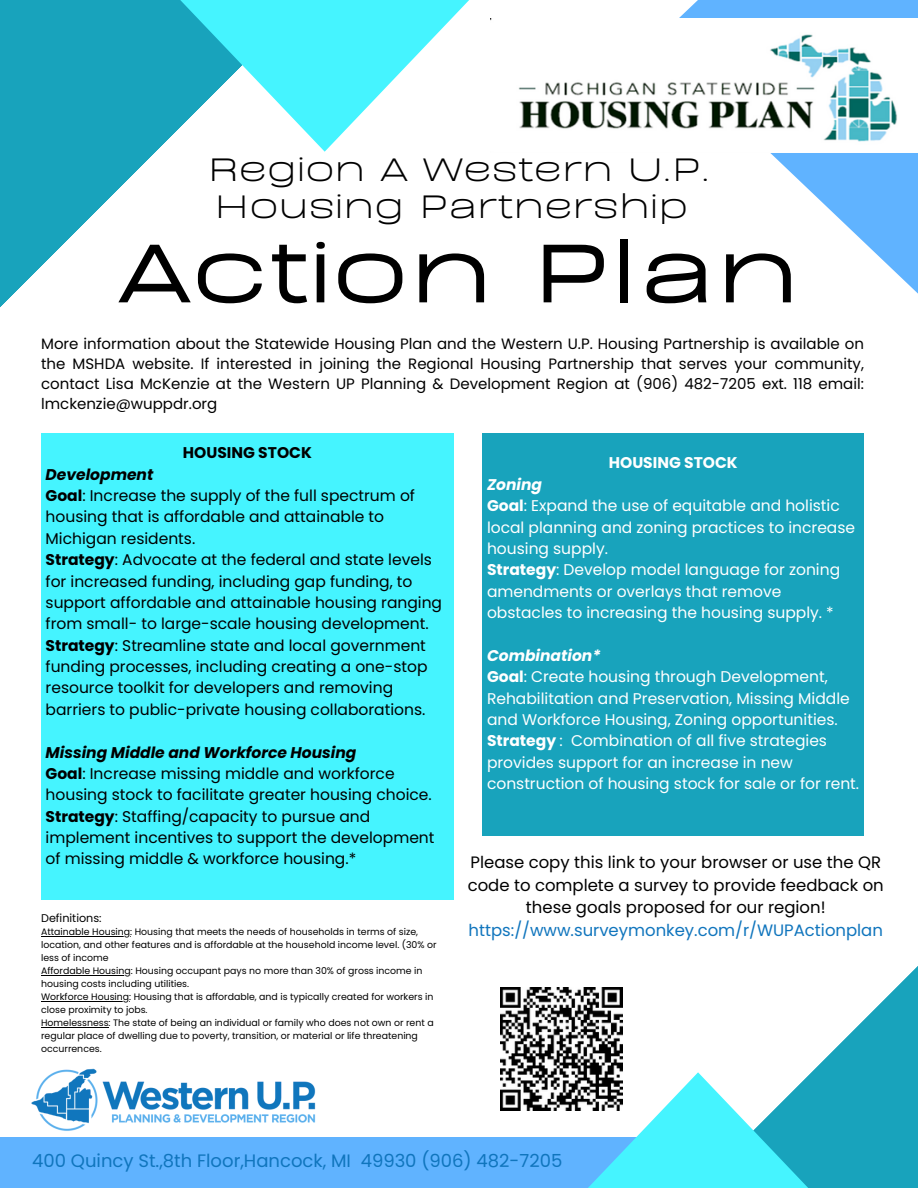
<style>
.page{position:relative;width:918px;height:1188px;background:#fff}
.page>*{position:absolute;margin:0;border:0;box-sizing:border-box;transform-origin:0 0}
.t1{font:700 96px "BD Sans";color:#000}
.t2{font:37.5px/37.2px "BD Sans";color:#000}
.t3{font:18px "Poppins";color:#1075bd}
.t4{font:16.5px/22.5px "Poppins";color:#000;text-align:center}
.t5{font:16.5px "Poppins";color:#1075bd}
.t6{font:15.45px/21.3px "Poppins";color:#000}
.t7{font:15.45px/21.3px "Poppins";color:#fff}
.t8{font:italic 700 15.45px "Poppins";color:#000}
.t9{font:italic 700 15.45px "Poppins";color:#fff}
.t10{font:700 15.45px "Poppins";color:#000}
.t11{font:700 15.45px "Poppins";color:#fff}
.t12{font:15px/20.2px "Poppins";color:#000;text-align:justify}
.t13{font:11.25px "Poppins";color:#000}
.t14{font:9.45px/13px "Poppins";color:#000}
.s1{font-weight:700}
</style>
<div class="page">
<svg style="left:0;top:152px;width:454px;height:282px"></svg>
<div style="left:0;top:1138px;width:918px;height:50px;background:#60b3ff"></div>
<svg style="left:500px;top:966px;width:418px;height:106px"></svg>
<svg style="left:0;top:0;width:469px;height:152px"></svg>
<svg style="left:391px;top:1072px;width:527px;height:116px"></svg>
<svg style="left:679px;top:0;width:239px;height:294px"></svg>
<div style="left:41px;top:434px;width:413px;height:466px;background:#45f4ff"></div>
<div style="left:483px;top:434px;width:381px;height:402px;background:#18a3bc"></div>
<img style="left:26px;top:1068px;width:299px;height:70px">
<img style="left:490px;top:18px;width:428px;height:134px">
<img style="left:500px;top:988px;width:123px;height:122px">
<hr style="left:41px;top:936px;width:89px;height:1px;background:#000">
<hr style="left:41px;top:975px;width:90px;height:1px;background:#000">
<hr style="left:41px;top:1001px;width:88px;height:1px;background:#000">
<hr style="left:41px;top:1027px;width:68px;height:1px;background:#000">
<p class="t2" style="left:208px;top:146px;width:504px">Region A Western U.P.<br>Housing Partnership</p>
<p class="t1" style="left:118px;top:203px;width:684px">Action Plan</p>
<p class="t12" style="left:41px;top:333px;width:824px">More information about the Statewide Housing Plan and the Western U.P. Housing Partnership is available on the MSHDA website. If interested in joining the Regional Housing Partnership that serves your community, contact Lisa McKenzie at the Western UP Planning &amp; Development Region at (906) 482-7205 ext. 118 email: lmckenzie@wuppdr.org</p>
<p class="t10" style="left:183px;top:442px;width:130px">HOUSING STOCK</p>
<p class="t8" style="left:46px;top:463px;width:109px">Development</p>
<p class="t6" style="left:46px;top:485px;width:371px"><span class="s1">Goal</span>: Increase the supply of the full spectrum of housing that is affordable and attainable to<br>Michigan residents.</p>
<p class="t6" style="left:46px;top:549px;width:398px"><span class="s1">Strategy</span>: Advocate at the federal and state levels for increased funding, including gap funding, to support affordable and attainable housing ranging from small- to large-scale housing development.</p>
<p class="t6" style="left:46px;top:635px;width:383px"><span class="s1">Strategy</span>: Streamline state and local government funding processes, including creating a one-stop resource toolkit for developers and removing barriers to public-private housing collaborations.</p>
<p class="t8" style="left:46px;top:741px;width:312px">Missing Middle and Workforce Housing</p>
<p class="t6" style="left:46px;top:763px;width:388px"><span class="s1">Goal</span>: Increase missing middle and workforce housing stock to facilitate greater housing choice.</p>
<p class="t6" style="left:46px;top:806px;width:390px"><span class="s1">Strategy</span>: Staffing/capacity to pursue and implement incentives to support the development of missing middle &amp; workforce housing.*</p>
<p class="t13" style="left:41px;top:910px;width:62px">Definitions:</p>
<p class="t14" style="left:41px;top:925px;width:397px">Attainable Housing: Housing that meets the needs of households in terms of size, location, and other features and is affordable at the household income level. (30% or less of income</p>
<p class="t14" style="left:41px;top:964px;width:383px">Affordable Housing: Housing occupant pays no more than 30% of gross income in housing costs including utilities.</p>
<p class="t14" style="left:41px;top:991px;width:394px">Workforce Housing: Housing that is affordable, and is typically created for workers in close proximity to jobs.</p>
<p class="t14" style="left:41px;top:1017px;width:394px">Homelessness: The state of being an individual or family who does not own or rent a regular place of dwelling due to poverty, transition, or material or life threatening occurrences.</p>
<p class="t11" style="left:609px;top:452px;width:130px">HOUSING STOCK</p>
<p class="t9" style="left:487px;top:474px;width:57px">Zoning</p>
<p class="t7" style="left:487px;top:495px;width:370px"><span class="s1">Goal</span>: Expand the use of equitable and holistic local planning and zoning practices to increase housing supply.</p>
<p class="t7" style="left:487px;top:559px;width:355px"><span class="s1">Strategy</span>: Develop model language for zoning amendments or overlays that remove obstacles to increasing the housing supply. *</p>
<p class="t9" style="left:487px;top:645px;width:115px">Combination*</p>
<p class="t7" style="left:487px;top:666px;width:364px"><span class="s1">Goal</span>: Create housing through Development,<br>Rehabilitation and Preservation, Missing Middle and Workforce Housing, Zoning opportunities.</p>
<p class="t7" style="left:487px;top:730px;width:374px"><span class="s1">Strategy</span> : Combination of all five strategies provides support for an increase in new construction of housing stock for sale or for rent.</p>
<p class="t4" style="left:468px;top:851px;width:418px">Please copy this link to your browser or use the QR code to complete a survey to provide feedback on these goals proposed for our region!</p>
<p class="t5" style="left:469px;top:918px;width:416px">https://www.surveymonkey.com/r/WUPActionplan</p>
<p class="t3" style="left:32px;top:1148px;width:532px">400 Quincy St.,8th Floor,Hancock, MI 49930 (906) 482-7205</p>
</div>
